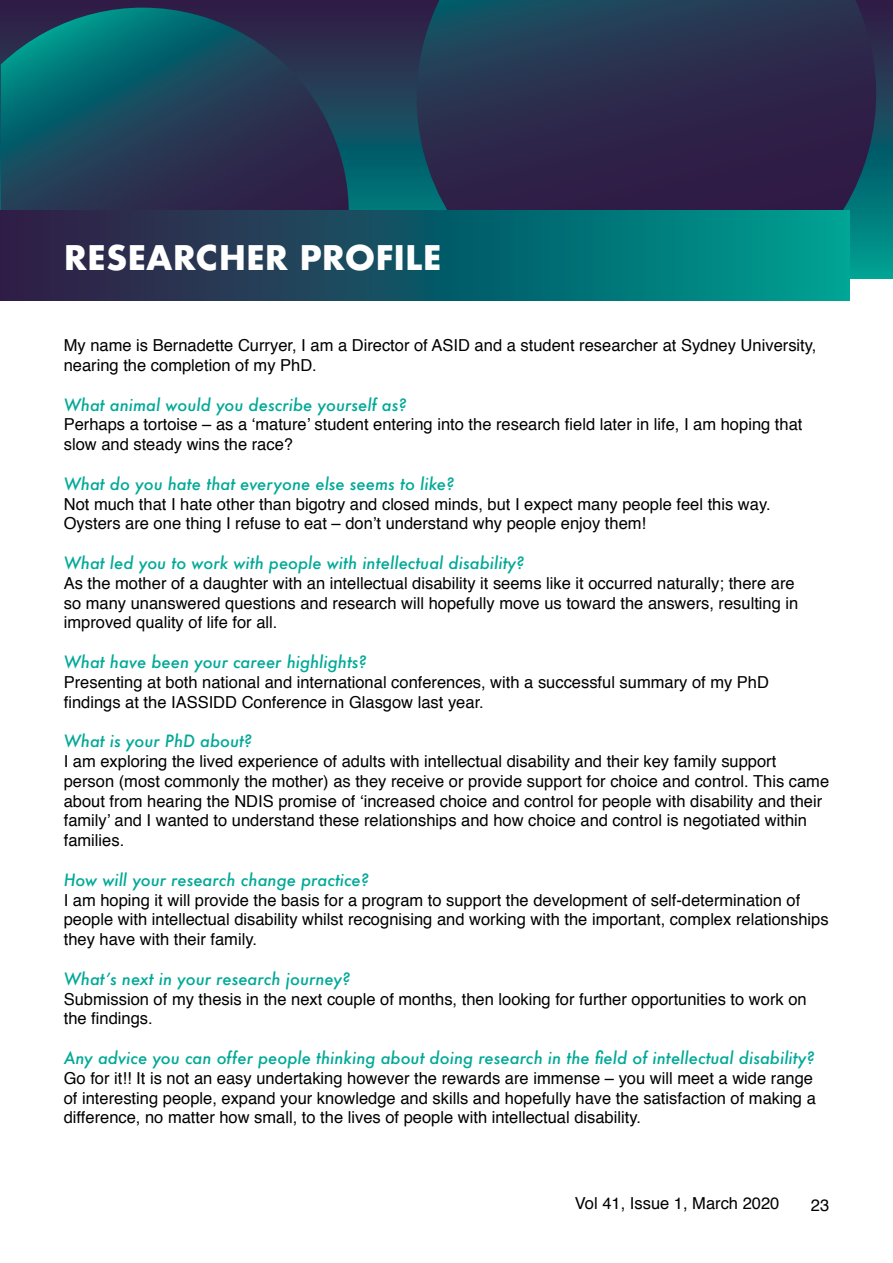
<style>
.page{position:relative;width:893px;height:1263px;background:#fff}
.page>*{position:absolute;margin:0;border:0;box-sizing:border-box;transform-origin:0 0}
.t1{font:700 33px "Futura";color:#fff}
.t2{font:16.5px/19.8px "Helvetica";color:#000}
.t3{font:italic 500 16.5px "Futura";color:#00a997}
</style>
<div class="page">
<svg style="left:0;top:0;width:893px;height:279px;background:#1c425a"></svg>
<svg style="left:410px;top:0;width:481px;height:268px;background:#283050"></svg>
<svg style="left:1px;top:8px;width:349px;height:202px;background:#1d445b"></svg>
<svg style="left:0;top:210px;width:850px;height:91px;background:#125a68"></svg>
<h1 class="t1" style="left:64px;top:233px;width:379px">RESEARCHER PROFILE</h1>
<p class="t2" style="left:64px;top:336px;width:754px">My name is Bernadette Curryer, I am a Director of ASID and a student researcher at Sydney University, nearing the completion of my PhD.</p>
<p class="t3" style="left:64px;top:393px;width:344px">What animal would you describe yourself as?</p>
<p class="t2" style="left:64px;top:415px;width:740px">Perhaps a tortoise – as a ‘mature’ student entering into the research field later in life, I am hoping that slow and steady wins the race?</p>
<p class="t3" style="left:64px;top:472px;width:392px">What do you hate that everyone else seems to like?</p>
<p class="t2" style="left:64px;top:494px;width:708px">Not much that I hate other than bigotry and closed minds, but I expect many people feel this way.<br>Oysters are one thing I refuse to eat – don’t understand why people enjoy them!</p>
<p class="t3" style="left:64px;top:551px;width:462px">What led you to work with people with intellectual disability?</p>
<p class="t2" style="left:64px;top:574px;width:736px">As the mother of a daughter with an intellectual disability it seems like it occurred naturally; there are so many unanswered questions and research will hopefully move us toward the answers, resulting in improved quality of life for all.</p>
<p class="t3" style="left:64px;top:650px;width:304px">What have been your career highlights?</p>
<p class="t2" style="left:64px;top:673px;width:707px">Presenting at both national and international conferences, with a successful summary of my PhD findings at the IASSIDD Conference in Glasgow last year.</p>
<p class="t3" style="left:64px;top:730px;width:190px">What is your PhD about?</p>
<p class="t2" style="left:64px;top:752px;width:767px">I am exploring the lived experience of adults with intellectual disability and their key family support person (most commonly the mother) as they receive or provide support for choice and control. This came about from hearing the NDIS promise of ‘increased choice and control for people with disability and their family’ and I wanted to understand these relationships and how choice and control is negotiated within families.</p>
<p class="t3" style="left:64px;top:868px;width:307px">How will your research change practice?</p>
<p class="t2" style="left:64px;top:890px;width:766px">I am hoping it will provide the basis for a program to support the development of self-determination of people with intellectual disability whilst recognising and working with the important, complex relationships they have with their family.</p>
<p class="t3" style="left:64px;top:967px;width:288px">What’s next in your research journey?</p>
<p class="t2" style="left:64px;top:989px;width:744px">Submission of my thesis in the next couple of months, then looking for further opportunities to work on the findings.</p>
<p class="t3" style="left:64px;top:1046px;width:752px">Any advice you can offer people thinking about doing research in the field of intellectual disability?</p>
<p class="t2" style="left:64px;top:1069px;width:754px">Go for it!! It is not an easy undertaking however the rewards are immense – you will meet a wide range of interesting people, expand your knowledge and skills and hopefully have the satisfaction of making a difference, no matter how small, to the lives of people with intellectual disability.</p>
<p class="t2" style="left:575px;top:1194px;width:206px">Vol 41, Issue 1, March 2020</p>
<p class="t2" style="left:811px;top:1195px;width:20px">23</p>
</div>
